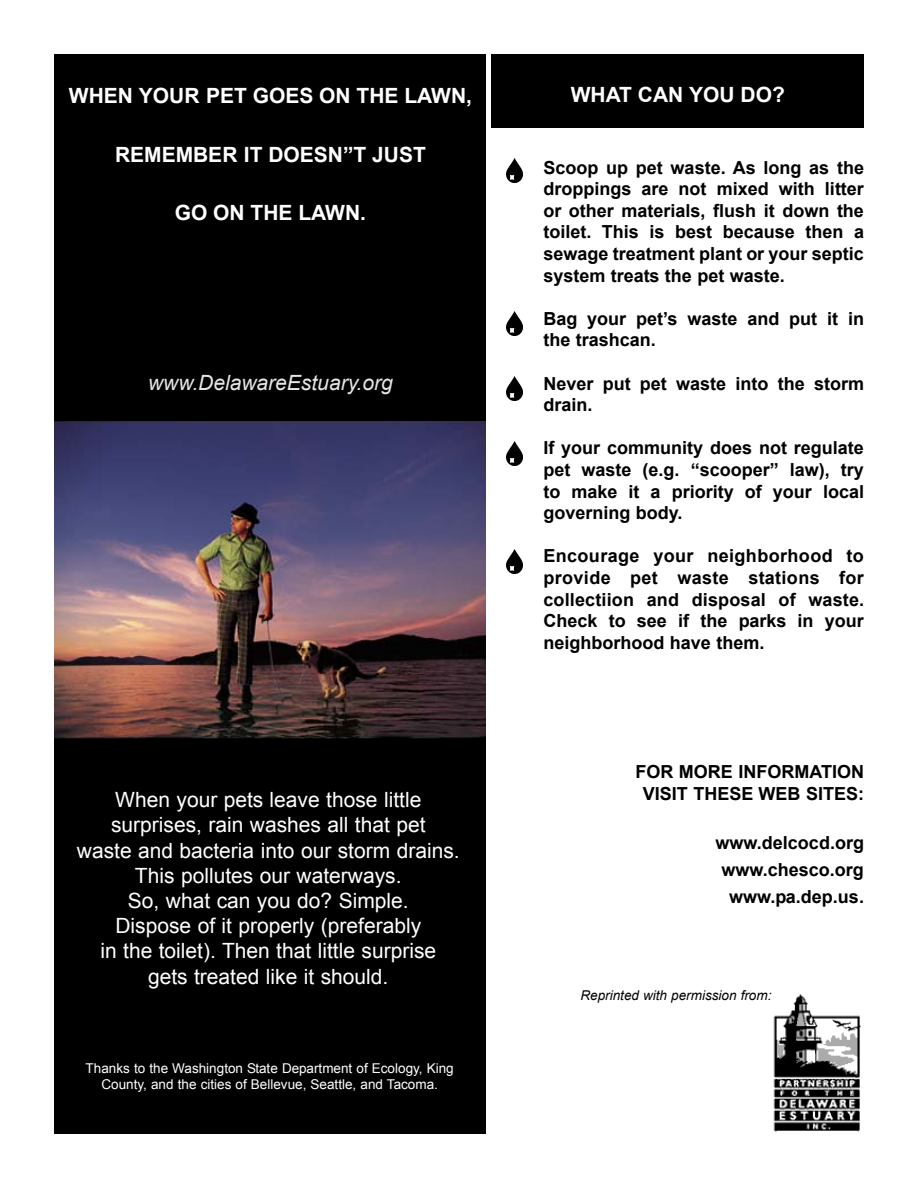
<style>
.page{position:relative;width:918px;height:1188px;background:#fff}
.page>*{position:absolute;margin:0;border:0;box-sizing:border-box;transform-origin:0 0}
.t1{font:21px/25.2px "Arial";color:#fff;text-align:center}
.t2{font:700 21px "Arial";color:#fff}
.t3{font:italic 21px "Arial";color:#e6e6e6}
.t4{font:700 18px/21.6px "Arial";color:#000;text-align:justify}
.t5{font:13.5px/16.2px "Arial";color:#fff;text-align:center}
.t6{font:italic 13.5px "Arial";color:#000}
</style>
<div class="page">
<div style="left:492px;top:54px;width:372px;height:73px;background:#000"></div>
<img style="left:54px;top:421px;width:432px;height:318px">
<div style="left:54px;top:739px;width:432px;height:395px;background:#000"></div>
<div style="left:54px;top:54px;width:432px;height:367px;background:#000"></div>
<img style="left:507px;top:159px;width:16px;height:24px">
<img style="left:507px;top:311px;width:16px;height:24px">
<img style="left:507px;top:376px;width:16px;height:25px">
<img style="left:507px;top:441px;width:16px;height:24px">
<img style="left:773px;top:994px;width:88px;height:138px">
<img style="left:507px;top:549px;width:16px;height:24px">
<p class="t2" style="left:69px;top:84px;width:405px">WHEN YOUR PET GOES ON THE LAWN,</p>
<p class="t2" style="left:115px;top:143px;width:312px">REMEMBER IT DOESN”T JUST</p>
<p class="t2" style="left:175px;top:201px;width:193px">GO ON THE LAWN.</p>
<p class="t3" style="left:148px;top:371px;width:246px">www.DelawareEstuary.org</p>
<p class="t1" style="left:77px;top:787px;width:384px">When your pets leave those little surprises, rain washes all that pet<br>waste and bacteria into our storm drains.<br>This pollutes our waterways.<br>So, what can you do? Simple.<br>Dispose of it properly (preferably<br>in the toilet). Then that little surprise<br>gets treated like it should.</p>
<p class="t5" style="left:86px;top:1060px;width:370px">Thanks to the Washington State Department of Ecology, King<br>County, and the cities of Bellevue, Seattle, and Tacoma.</p>
<p class="t2" style="left:571px;top:83px;width:216px">WHAT CAN YOU DO?</p>
<p class="t4" style="left:543px;top:157px;width:322px">Scoop up pet waste. As long as the droppings are not mixed with litter or other materials, flush it down the toilet. This is best because then a sewage treatment plant or your septic system treats the pet waste.</p>
<p class="t4" style="left:543px;top:308px;width:322px">Bag your pet’s waste and put it in the trashcan.</p>
<p class="t4" style="left:543px;top:373px;width:322px">Never put pet waste into the storm drain.</p>
<p class="t4" style="left:543px;top:437px;width:322px">If your community does not regulate pet waste (e.g. “scooper” law), try to make it a priority of your local governing body.</p>
<p class="t4" style="left:543px;top:545px;width:322px">Encourage your neighborhood to provide pet waste stations for collectiion and disposal of waste.<br>Check to see if the parks in your neighborhood have them.</p>
<p class="t4" style="left:635px;top:761px;width:230px;text-align:center">FOR MORE INFORMATION<br>VISIT THESE WEB SITES:</p>
<p class="t4" style="left:716px;top:829px;width:150px;line-height:27px;text-align:right">www.delcocd.org www.chesco.org www.pa.dep.us.</p>
<p class="t6" style="left:580px;top:988px;width:192px">Reprinted with permission from:</p>
</div>
